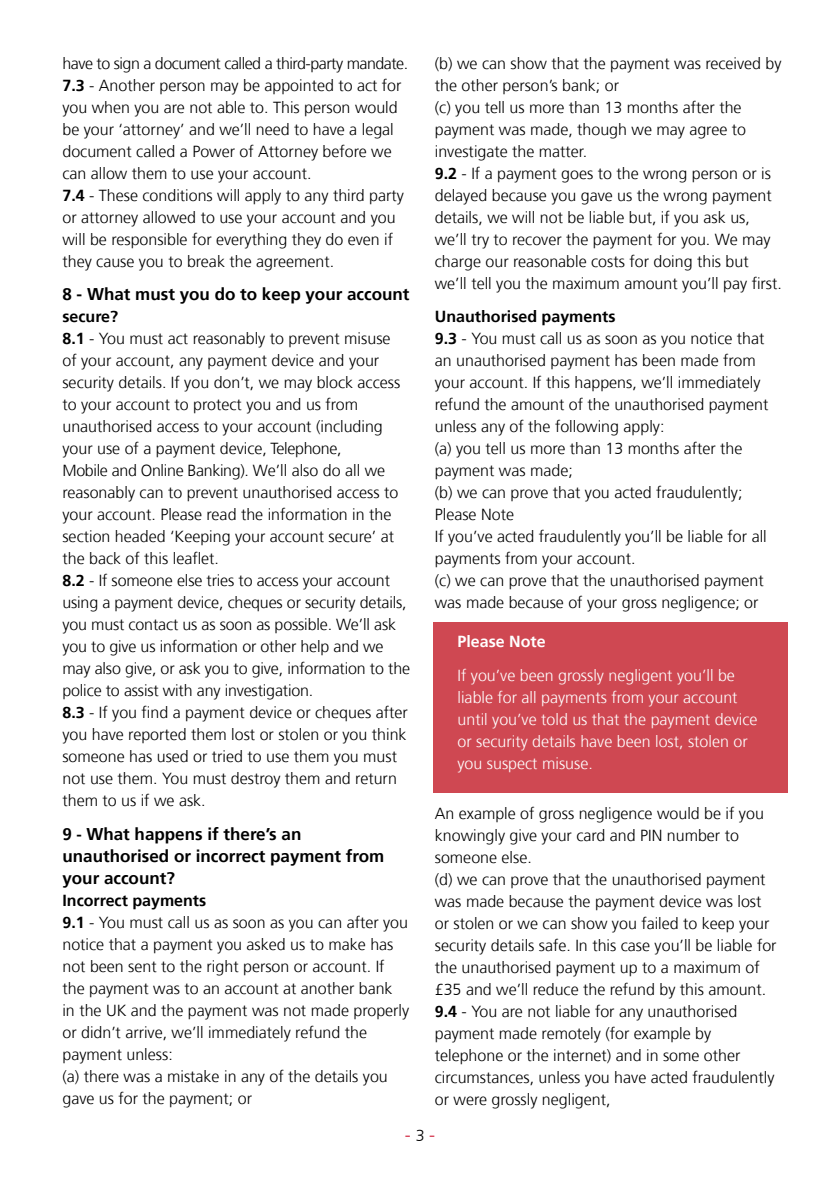
<style>
.page{position:relative;width:840px;height:1191px;background:#fff}
.page>*{position:absolute;margin:0;border:0;box-sizing:border-box;transform-origin:0 0}
.t1{font:300 18px "Frutiger";color:#cc112d}
.t2{font:700 17px/22px "Frutiger 65";color:#000}
.t3{font:300 16px/22px "Frutiger";color:#000}
.t4{font:300 16px/22px "Frutiger";color:#fff}
.t5{font:700 16px "Frutiger 65";color:#000}
.t6{font:700 16px "Frutiger 65";color:#fff}
.s1{font-family:"Frutiger 65";font-weight:700}
.s2{font-size:16px}
.s3{font-size:16px;color:#000}
</style>
<div class="page">
<div style="left:432px;top:622px;width:355px;height:170px;background:#cf4852"></div>
<p class="t3" style="left:62px;top:53px;width:347px">have to sign a document called a third-party mandate.<br><span class="s1">7.3</span> - Another person may be appointed to act for you when you are not able to. This person would be your ‘attorney’ and we’ll need to have a legal document called a Power of Attorney before we can allow them to use your account.<br><span class="s1">7.4</span> - These conditions will apply to any third party or attorney allowed to use your account and you will be responsible for everything they do even if they cause you to break the agreement.</p>
<p class="t2" style="left:62px;top:284px;width:348px">8 - What must you do to keep your account</p>
<p class="t5" style="left:62px;top:310px;width:57px">secure?</p>
<p class="t3" style="left:62px;top:329px;width:349px"><span class="s1">8.1</span> - You must act reasonably to prevent misuse<br>of your account, any payment device and your security details. If you don’t, we may block access to your account to protect you and us from unauthorised access to your account (including your use of a payment device, Telephone,<br>Mobile and Online Banking). We’ll also do all we reasonably can to prevent unauthorised access to your account. Please read the information in the section headed ‘Keeping your account secure’ at the back of this leaflet.<br><span class="s1">8.2</span> - If someone else tries to access your account using a payment device, cheques or security details, you must contact us as soon as possible. We’ll ask you to give us information or other help and we may also give, or ask you to give, information to the police to assist with any investigation.<br><span class="s1">8.3</span> - If you find a payment device or cheques after you have reported them lost or stolen or you think someone has used or tried to use them you must not use them. You must destroy them and return them to us if we ask.</p>
<p class="t2" style="left:62px;top:824px;width:323px">9 <span class="s2">-</span> What happens if there’s an unauthorised or incorrect payment from your account?</p>
<p class="t5" style="left:62px;top:893px;width:145px">Incorrect payments</p>
<p class="t3" style="left:62px;top:912px;width:348px"><span class="s1">9.1</span> - You must call us as soon as you can after you notice that a payment you asked us to make has not been sent to the right person or account. If the payment was to an account at another bank<br>in the UK and the payment was not made properly or didn’t arrive, we’ll immediately refund the payment unless:<br>(a) there was a mistake in any of the details you gave us for the payment; or</p>
<p class="t3" style="left:434px;top:53px;width:348px">(b) we can show that the payment was received by the other person’s bank; or<br>(c) you tell us more than 13 months after the payment was made, though we may agree to investigate the matter.<br><span class="s1">9.2</span> - If a payment goes to the wrong person or is delayed because you gave us the wrong payment details, we will not be liable but, if you ask us, we’ll try to recover the payment for you. We may charge our reasonable costs for doing this but we’ll tell you the maximum amount you’ll pay first.</p>
<p class="t5" style="left:434px;top:310px;width:182px">Unauthorised payments</p>
<p class="t3" style="left:434px;top:329px;width:335px"><span class="s1">9.3</span> - You must call us as soon as you notice that an unauthorised payment has been made from your account. If this happens, we’ll immediately refund the amount of the unauthorised payment unless any of the following apply:<br>(a) you tell us more than 13 months after the payment was made;<br>(b) we can prove that you acted fraudulently; Please Note<br>If you’ve acted fraudulently you’ll be liable for all payments from your account.<br>(c) we can prove that the unauthorised payment was made because of your gross negligence; or</p>
<p class="t6" style="left:457px;top:635px;width:90px">Please Note</p>
<p class="t4" style="left:457px;top:665px;width:301px">If you’ve been grossly negligent you’ll be liable for all payments from your account until you’ve told us that the payment device or security details have been lost, stolen or you suspect misuse.</p>
<p class="t3" style="left:434px;top:803px;width:343px">An example of gross negligence would be if you knowingly give your card and PIN number to someone else.<br>(d) we can prove that the unauthorised payment was made because the payment device was lost or stolen or we can show you failed to keep your security details safe. In this case you’ll be liable for the unauthorised payment up to a maximum of £35 and we’ll reduce the refund by this amount.<br><span class="s1">9.4</span> - You are not liable for any unauthorised payment made remotely (for example by telephone or the internet) and in some other circumstances, unless you have acted fraudulently or were grossly negligent,</p>
<p class="t1" style="left:404px;top:1127px;width:32px">- <span class="s3">3</span> -</p>
</div>
